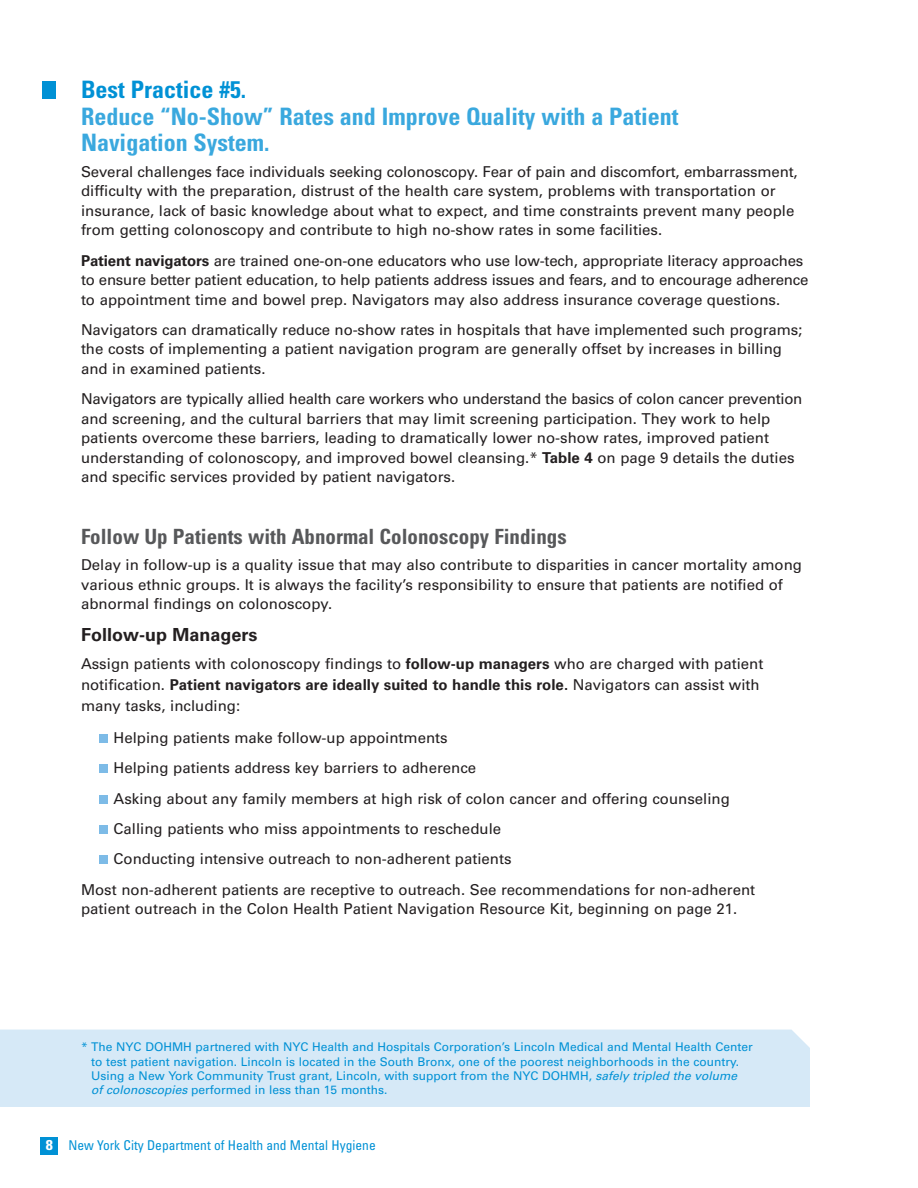
<style>
.page{position:relative;width:918px;height:1188px;background:#fff}
.page>*{position:absolute;margin:0;border:0;box-sizing:border-box;transform-origin:0 0}
.t1{font:700 condensed 24px/26.2px "Univers";color:#3aa8de}
.t2{font:700 condensed 24px "Univers";color:#0091d5}
.t3{font:700 condensed 21px "Univers";color:#57585a}
.t4{font:700 18px "Univers";color:#231f20}
.t5{font:15px/19.5px "Univers";color:#231f20}
.t6{font:condensed 13.5px "Univers";color:#0091d5}
.t7{font:12px/14.4px "Univers";color:#0091d5}
.s1{font-weight:700}
.s2{font-style:italic}
.s3{font-weight:700;font-size:14.25px;color:#fff}
</style>
<div class="page">
<div style="left:40px;top:1137px;width:18px;height:18px;background:#0091d5"></div>
<div style="left:99px;top:856px;width:9px;height:8px;background:#7dbbe7"></div>
<div style="left:99px;top:825px;width:9px;height:9px;background:#7dbbe7"></div>
<div style="left:99px;top:795px;width:9px;height:9px;background:#7dbbe7"></div>
<div style="left:99px;top:765px;width:9px;height:8px;background:#7dbbe7"></div>
<div style="left:99px;top:734px;width:9px;height:9px;background:#7dbbe7"></div>
<div style="left:0;top:1030px;width:810px;height:77px;background:#d6e9f7"></div>
<div style="left:42px;top:81px;width:14px;height:17px;background:#0091d5"></div>
<h1 class="t2" style="left:81px;top:81px;width:167px">Best Practice #5.</h1>
<h1 class="t1" style="left:81px;top:105px;width:599px">Reduce “No-Show” Rates and Improve Quality with a Patient<br>Navigation System.</h1>
<p class="t5" style="left:81px;top:163px;width:718px">Several challenges face individuals seeking colonoscopy. Fear of pain and discomfort, embarrassment, difficulty with the preparation, distrust of the health care system, problems with transportation or insurance, lack of basic knowledge about what to expect, and time constraints prevent many people from getting colonoscopy and contribute to high no-show rates in some facilities.</p>
<p class="t5" style="left:81px;top:252px;width:729px"><span class="s1">Patient navigators</span> are trained one-on-one educators who use low-tech, appropriate literacy approaches to ensure better patient education, to help patients address issues and fears, and to encourage adherence to appointment time and bowel prep. Navigators may also address insurance coverage questions.</p>
<p class="t5" style="left:81px;top:321px;width:723px">Navigators can dramatically reduce no-show rates in hospitals that have implemented such programs; the costs of implementing a patient navigation program are generally offset by increases in billing and in examined patients.</p>
<p class="t5" style="left:81px;top:390px;width:723px">Navigators are typically allied health care workers who understand the basics of colon cancer prevention and screening, and the cultural barriers that may limit screening participation. They work to help patients overcome these barriers, leading to dramatically lower no-show rates, improved patient understanding of colonoscopy, and improved bowel cleansing.* <span class="s1">Table 4</span> on page 9 details the duties and specific services provided by patient navigators.</p>
<h2 class="t3" style="left:81px;top:529px;width:487px">Follow Up Patients with Abnormal Colonoscopy Findings</h2>
<p class="t5" style="left:81px;top:557px;width:723px">Delay in follow-up is a quality issue that may also contribute to disparities in cancer mortality among various ethnic groups. It is always the facility’s responsibility to ensure that patients are notified of abnormal findings on colonoscopy.</p>
<p class="t4" style="left:81px;top:628px;width:178px">Follow-up Managers</p>
<p class="t5" style="left:81px;top:654px;width:684px;line-height:21px">Assign patients with colonoscopy findings to <span class="s1">follow-up managers</span> who are charged with patient notification. <span class="s1">Patient navigators are ideally suited to handle this role.</span> Navigators can assist with many tasks, including:</p>
<p class="t5" style="left:114px;top:729px;width:336px">Helping patients make follow-up appointments</p>
<p class="t5" style="left:114px;top:760px;width:364px">Helping patients address key barriers to adherence</p>
<p class="t5" style="left:114px;top:790px;width:618px">Asking about any family members at high risk of colon cancer and offering counseling</p>
<p class="t5" style="left:114px;top:820px;width:389px">Calling patients who miss appointments to reschedule</p>
<p class="t5" style="left:114px;top:851px;width:399px">Conducting intensive outreach to non-adherent patients</p>
<p class="t5" style="left:81px;top:881px;width:676px">Most non-adherent patients are receptive to outreach. See recommendations for non-adherent</p>
<p class="t5" style="left:81px;top:900px;width:658px">patient outreach in the Colon Health Patient Navigation Resource Kit, beginning on page 21.</p>
<p class="t7" style="left:91px;top:1041px;width:663px;text-indent:-10px">* The NYC DOHMH partnered with NYC Health and Hospitals Corporation’s Lincoln Medical and Mental Health Center to test patient navigation. Lincoln is located in the South Bronx, one of the poorest neighborhoods in the country.<br>Using a New York Community Trust grant, Lincoln, with support from the NYC DOHMH, <span class="s2">safely tripled the volume<br>of colonoscopies</span> performed in less than 15 months.</p>
<p class="t6" style="left:46px;top:1141px;width:332px"><span class="s3">8</span> New York City Department of Health and Mental Hygiene</p>
</div>
